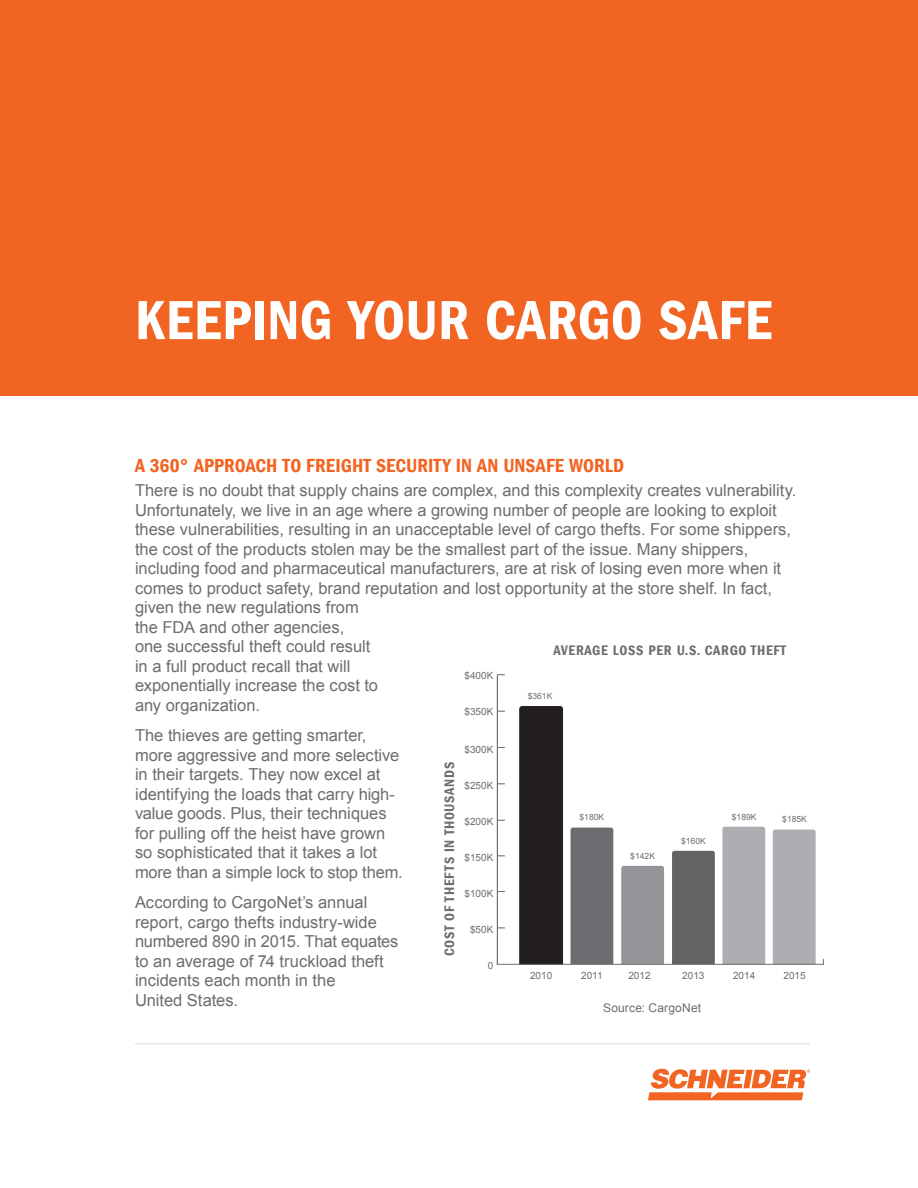
<style>
.page{position:relative;width:918px;height:1188px;background:#fff}
.page>*{position:absolute;margin:0;border:0;box-sizing:border-box;transform-origin:0 0}
.t1{font:57px "Franklin Gothic LT Com Dm Cn";letter-spacing:.01em;color:#fff}
.t2{font:19.5px "Franklin Gothic LT Com Dm Cn";color:#f26422}
.t3{font:16.5px/19.5px "Arial";color:#6c6d70}
.t4{font:14.25px "Franklin Gothic LT Com Dm Cn";letter-spacing:.045em;color:#6d6e70}
.t5{font:12px "Arial";letter-spacing:.015em;color:#6c6d70}
.t6{font:10.05px "Arial";color:#6d6e70}
.t7{font:8.55px "Arial";color:#6d6e70}
</style>
<div class="page">
<svg style="left:648px;top:1069px;width:162px;height:31px"></svg>
<div style="left:0;top:0;width:918px;height:396px;background:#f26422"></div>
<hr style="left:135px;top:1044px;width:675px;height:1px;background:#dcdddf">
<div style="left:773px;top:830px;width:43px;height:134px;background:#adaeb2"></div>
<hr style="left:497px;top:674px;width:1px;height:291px;background:#6d6e70">
<div style="left:519px;top:706px;width:44px;height:258px;background:#231f20"></div>
<div style="left:571px;top:828px;width:42px;height:136px;background:#6c6d70"></div>
<div style="left:621px;top:866px;width:43px;height:98px;background:#939598"></div>
<div style="left:672px;top:851px;width:43px;height:113px;background:#636366"></div>
<div style="left:722px;top:827px;width:43px;height:137px;background:#adaeb2"></div>
<hr style="left:497px;top:964px;width:327px;height:1px;background:#6d6e70">
<h1 class="t1" style="left:135px;top:288px;width:638px">KEEPING YOUR CARGO SAFE</h1>
<p class="t2" style="left:135px;top:455px;width:491px">A 360° APPROACH TO FREIGHT SECURITY IN AN UNSAFE WORLD</p>
<p class="t3" style="left:135px;top:481px;width:663px">There is no doubt that supply chains are complex, and this complexity creates vulnerability.<br>Unfortunately, we live in an age where a growing number of people are looking to exploit these vulnerabilities, resulting in an unacceptable level of cargo thefts. For some shippers, the cost of the products stolen may be the smallest part of the issue. Many shippers, including food and pharmaceutical manufacturers, are at risk of losing even more when it comes to product safety, brand reputation and lost opportunity at the store shelf. In fact, given the new regulations from<br>the FDA and other agencies,<br>one successful theft could result<br>in a full product recall that will<br>exponentially increase the cost to<br>any organization.</p>
<p class="t3" style="left:135px;top:726px;width:269px">The thieves are getting smarter, more aggressive and more selective in their targets. They now excel at identifying the loads that carry high&shy;value goods. Plus, their techniques for pulling off the heist have grown so sophisticated that it takes a lot more than a simple lock to stop them.</p>
<p class="t3" style="left:135px;top:893px;width:265px">According to CargoNet’s annual report, cargo thefts industry-wide numbered 890 in 2015. That equates to an average of 74 truckload theft incidents each month in the<br>United States.</p>
<p class="t4" style="left:554px;top:642px;width:234px">AVERAGE LOSS PER U.S. CARGO THEFT</p>
<p class="t6" style="left:464px;top:669px;width:30px">$400K</p>
<p class="t7" style="left:528px;top:690px;width:26px">$361K</p>
<p class="t6" style="left:464px;top:705px;width:30px">$350K</p>
<p class="t6" style="left:464px;top:743px;width:30px">$300K</p>
<p class="t4" style="left:441px;top:956px;width:196px;rotate:-90deg">COST OF THEFTS IN THOUSANDS</p>
<p class="t6" style="left:464px;top:779px;width:30px">$250K</p>
<p class="t7" style="left:732px;top:811px;width:26px">$189K</p>
<p class="t7" style="left:782px;top:813px;width:26px">$185K</p>
<p class="t7" style="left:580px;top:812px;width:26px">$180K</p>
<p class="t6" style="left:464px;top:815px;width:30px">$200K</p>
<p class="t7" style="left:681px;top:836px;width:26px">$160K</p>
<p class="t7" style="left:630px;top:850px;width:26px">$142K</p>
<p class="t6" style="left:464px;top:851px;width:30px">$150K</p>
<p class="t6" style="left:464px;top:887px;width:30px">$100K</p>
<p class="t6" style="left:470px;top:923px;width:25px">$50K</p>
<p class="t6" style="left:488px;top:958px;width:7px">0</p>
<p class="t6" style="left:530px;top:969px;width:24px">2010</p>
<p class="t6" style="left:581px;top:969px;width:23px">2011</p>
<p class="t6" style="left:628px;top:969px;width:24px">2012</p>
<p class="t6" style="left:682px;top:969px;width:24px">2013</p>
<p class="t6" style="left:733px;top:969px;width:24px">2014</p>
<p class="t6" style="left:783px;top:969px;width:24px">2015</p>
<p class="t5" style="left:603px;top:1000px;width:99px">Source: CargoNet</p>
</div>
